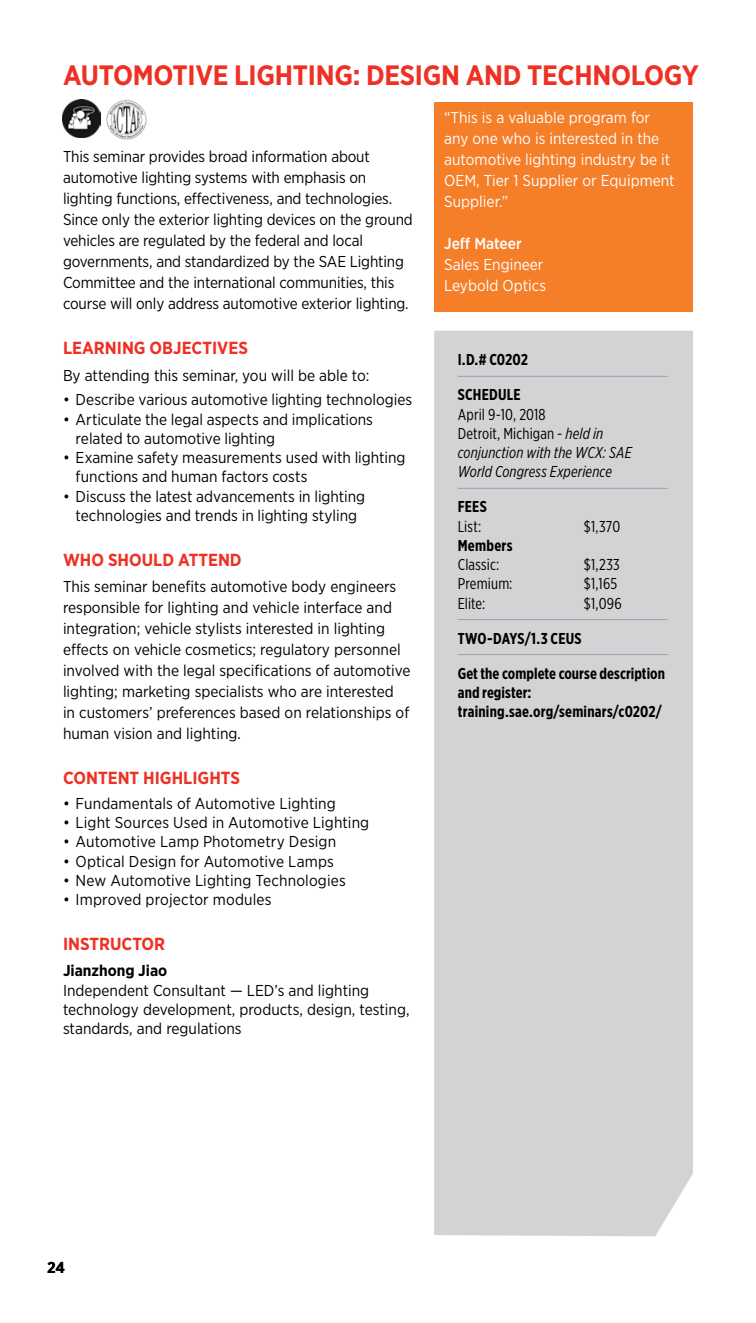
<style>
.page{position:relative;width:756px;height:1323px;background:#fff}
.page>*{position:absolute;margin:0;border:0;box-sizing:border-box;transform-origin:0 0}
.t1{font:700 28px "Gotham Narrow";letter-spacing:-.01em;color:#ee3124}
.t2{font:700 17.5px "Gotham Narrow";color:#ee3124}
.t3{font:15.75px/21px "Gotham Narrow";color:#000}
.t4{font:15.75px/21px "Gotham Narrow";color:#fff}
.t5{font:700 15.75px/19.2px "Gotham X Narrow";letter-spacing:.01em;color:#000}
.t6{font:italic 15.75px/19.2px "Gotham X Narrow";letter-spacing:.005em;color:#000}
.t7{font:15.75px "Gotham X Narrow";letter-spacing:.01em;color:#000}
.t8{font:700 15.75px "Gotham Narrow";color:#000}
.t9{font:500 15.75px "Gotham Narrow";color:#fff}
.s1{font-style:normal}
</style>
<div class="page">
<div style="left:434px;top:102px;width:259px;height:210px;background:#f57e29"></div>
<div style="left:434px;top:331px;width:259px;height:905px;background:#d1d3d4"></div>
<hr style="left:458px;top:376px;width:210px;height:1px;background:#9d9fa2">
<hr style="left:458px;top:488px;width:210px;height:1px;background:#9d9fa2">
<hr style="left:458px;top:619px;width:210px;height:1px;background:#9d9fa2">
<hr style="left:458px;top:654px;width:210px;height:1px;background:#9d9fa2">
<img style="left:63px;top:99px;width:38px;height:38px">
<img style="left:106px;top:100px;width:41px;height:40px">
<h1 class="t1" style="left:63px;top:58px;width:637px">AUTOMOTIVE LIGHTING: DESIGN AND TECHNOLOGY</h1>
<p class="t4" style="left:444px;top:107px;width:232px">“This is a valuable program for any one who is interested in the automotive lighting industry be it<br>OEM, Tier 1 Supplier or Equipment<br>Supplier.”</p>
<p class="t9" style="left:444px;top:234px;width:79px">Jeff Mateer</p>
<p class="t4" style="left:444px;top:254px;width:103px">Sales Engineer<br>Leybold Optics</p>
<p class="t3" style="left:63px;top:146px;width:351px">This seminar provides broad information about automotive lighting systems with emphasis on lighting functions, effectiveness, and technologies.<br>Since only the exterior lighting devices on the ground vehicles are regulated by the federal and local governments, and standardized by the SAE Lighting Committee and the international communities, this course will only address automotive exterior lighting.</p>
<p class="t2" style="left:63px;top:336px;width:187px">LEARNING OBJECTIVES</p>
<p class="t3" style="left:63px;top:364px;width:308px">By attending this seminar, you will be able to:</p>
<p class="t3" style="left:63px;top:389px;width:351px">• Describe various automotive lighting technologies</p>
<p class="t3" style="left:76px;top:409px;width:299px;line-height:19.2px;text-indent:-13px">• Articulate the legal aspects and implications related to automotive lighting</p>
<p class="t3" style="left:76px;top:448px;width:331px;line-height:19.2px;text-indent:-13px">• Examine safety measurements used with lighting functions and human factors costs</p>
<p class="t3" style="left:63px;top:486px;width:304px;line-height:19.2px;text-align:center">• Discuss the latest advancements in lighting technologies and trends in lighting styling</p>
<p class="t2" style="left:63px;top:548px;width:180px">WHO SHOULD ATTEND</p>
<p class="t3" style="left:63px;top:576px;width:349px">This seminar benefits automotive body engineers responsible for lighting and vehicle interface and integration; vehicle stylists interested in lighting effects on vehicle cosmetics; regulatory personnel involved with the legal specifications of automotive lighting; marketing specialists who are interested<br>in customers’ preferences based on relationships of human vision and lighting.</p>
<p class="t2" style="left:63px;top:766px;width:178px">CONTENT HIGHLIGHTS</p>
<p class="t3" style="left:63px;top:792px;width:274px">• Fundamentals of Automotive Lighting</p>
<p class="t3" style="left:63px;top:812px;width:308px">• Light Sources Used in Automotive Lighting</p>
<p class="t3" style="left:63px;top:831px;width:275px">• Automotive Lamp Photometry Design</p>
<p class="t3" style="left:63px;top:850px;width:273px">• Optical Design for Automotive Lamps</p>
<p class="t3" style="left:63px;top:869px;width:284px">• New Automotive Lighting Technologies</p>
<p class="t3" style="left:63px;top:889px;width:210px">• Improved projector modules</p>
<p class="t2" style="left:63px;top:932px;width:104px">INSTRUCTOR</p>
<p class="t8" style="left:63px;top:961px;width:106px">Jianzhong Jiao</p>
<p class="t3" style="left:63px;top:980px;width:348px;line-height:19.2px">Independent Consultant — LED’s and lighting technology development, products, design, testing, standards, and regulations</p>
<p class="t5" style="left:458px;top:350px;width:72px">I.D.# C0202</p>
<p class="t5" style="left:458px;top:385px;width:65px">SCHEDULE</p>
<p class="t6" style="left:458px;top:404px;width:175px"><span class="s1">April 9-10, 2018<br>Detroit, Michigan -</span> held in conjunction with the WCX: SAE<br>World Congress Experience</p>
<p class="t5" style="left:458px;top:497px;width:31px">FEES</p>
<p class="t7" style="left:458px;top:517px;width:25px">List:</p>
<p class="t7" style="left:584px;top:517px;width:38px">$1,370</p>
<p class="t5" style="left:458px;top:536px;width:56px">Members</p>
<p class="t7" style="left:458px;top:555px;width:43px">Classic:</p>
<p class="t7" style="left:584px;top:555px;width:38px">$1,233</p>
<p class="t7" style="left:458px;top:574px;width:56px">Premium:</p>
<p class="t7" style="left:584px;top:574px;width:35px">$1,165</p>
<p class="t7" style="left:458px;top:594px;width:29px">Elite:</p>
<p class="t7" style="left:584px;top:594px;width:40px">$1,096</p>
<p class="t5" style="left:458px;top:628px;width:125px">TWO-DAYS/1.3 CEUS</p>
<p class="t5" style="left:458px;top:663px;width:209px">Get the complete course description and register: training.sae.org/seminars/c0202/</p>
<p class="t8" style="left:47px;top:1257px;width:19px">24</p>
</div>
